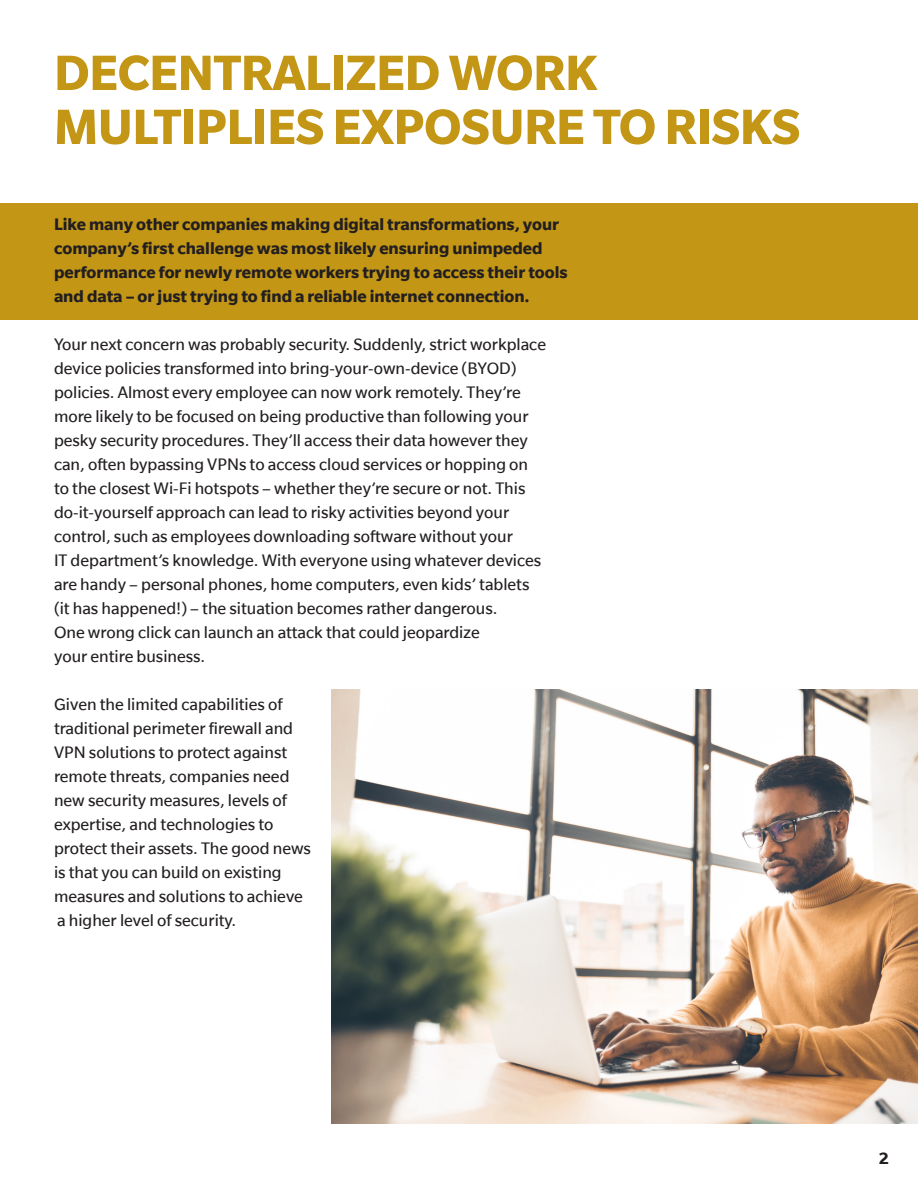
<style>
.page{position:relative;width:918px;height:1188px;background:#fff}
.page>*{position:absolute;margin:0;border:0;box-sizing:border-box;transform-origin:0 0}
.Brochure_Head_Bold_3{font:700 54px/54px "Slate";letter-spacing:-.01em;color:#c39616}
.t1{font:18px/24px "Slate";color:#231f20}
.t2{font:700 18px/24px "Slate";color:#231f20}
</style>
<div class="page">
<div style="left:0;top:203px;width:918px;height:117px;background:#c39616"></div>
<img style="left:332px;top:690px;width:586px;height:434px">
<p class="Brochure_Head_Bold_3" style="left:54px;top:45px;width:748px">DECENTRALIZED WORK<br>MULTIPLIES EXPOSURE TO RISKS</p>
<p class="t2" style="left:54px;top:212px;width:515px">Like many other companies making digital transformations, your company’s first challenge was most likely ensuring unimpeded performance for newly remote workers trying to access their tools and data – or just trying to find a reliable internet connection.</p>
<p class="t1" style="left:54px;top:332px;width:494px">Your next concern was probably security. Suddenly, strict workplace device policies transformed into bring-your-own-device (BYOD)</p>
<p class="t1" style="left:54px;top:380px;width:468px">policies. Almost every employee can now work remotely. They’re</p>
<p class="t1" style="left:54px;top:404px;width:476px">more likely to be focused on being productive than following your</p>
<p class="t1" style="left:54px;top:428px;width:475px">pesky security procedures. They’ll access their data however they</p>
<p class="t1" style="left:54px;top:452px;width:476px">can, often bypassing VPNs to access cloud services or hopping on</p>
<p class="t1" style="left:54px;top:476px;width:473px">to the closest Wi-Fi hotspots – whether they’re secure or not. This</p>
<p class="t1" style="left:54px;top:500px;width:457px">do-it-yourself approach can lead to risky activities beyond your</p>
<p class="t1" style="left:54px;top:524px;width:460px">control, such as employees downloading software without your</p>
<p class="t1" style="left:54px;top:548px;width:489px">IT department’s knowledge. With everyone using whatever devices</p>
<p class="t1" style="left:54px;top:572px;width:477px">are handy – personal phones, home computers, even kids’ tablets</p>
<p class="t1" style="left:54px;top:596px;width:445px">(it has happened!) – the situation becomes rather dangerous.</p>
<p class="t1" style="left:54px;top:620px;width:427px">One wrong click can launch an attack that could jeopardize</p>
<p class="t1" style="left:54px;top:644px;width:153px">your entire business.</p>
<p class="t1" style="left:54px;top:692px;width:259px">Given the limited capabilities of traditional perimeter firewall and<br>VPN solutions to protect against remote threats, companies need new security measures, levels of expertise, and technologies to protect their assets. The good news is that you can build on existing measures and solutions to achieve a higher level of security.</p>
<p class="t2" style="left:879px;top:1146px;width:12px">2</p>
</div>
